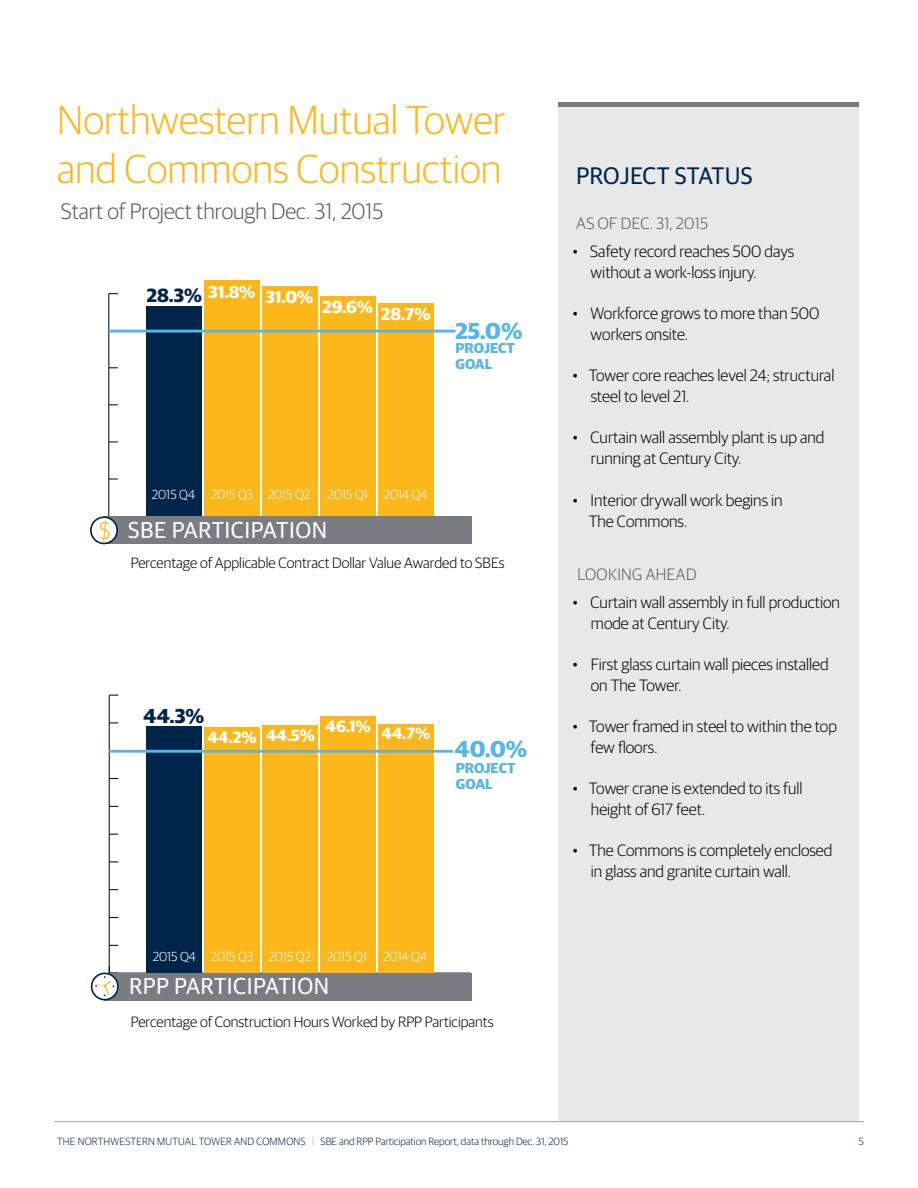
<style>
.page{position:relative;width:918px;height:1188px;background:#fff}
.page>*{position:absolute;margin:0;border:0;box-sizing:border-box;transform-origin:0 0}
.t1{font:300 40.5px/48.6px "Guardian Sans";color:#fdb71b}
.t2{font:24px "Guardian Sans";letter-spacing:.005em;color:#00254a}
.t3{font:23.1px "Guardian Sans";letter-spacing:.02em;color:#fff}
.t4{font:700 23.1px "Guardian Sans";color:#58b6e7}
.t5{font:300 22.5px "Guardian Sans";color:#58595b}
.t6{font:700 20.1px "Guardian Sans";color:#00254a}
.t7{font:700 19.2px "Guardian Sans";color:#00254a}
.t8{font:700 17.25px "Guardian Sans";color:#fff}
.t9{font:300 16.5px/21px "Guardian Sans";color:#000}
.t10{font:300 16.5px "Guardian Sans";letter-spacing:.02em;color:#58595b}
.t11{font:700 16.35px "Guardian Sans";letter-spacing:.01em;color:#fff}
.t12{font:300 15px "Guardian Sans";color:#000}
.t13{font:700 14.4px/15.3px "Guardian Sans";color:#58b6e7}
.t14{font:300 13.2px "Guardian Sans";letter-spacing:-.005em;color:#fff}
.t15{font:300 10.5px "Guardian Sans";color:#00254a}
.s1{color:#a0a3a8}
</style>
<div class="page">
<hr style="left:54px;top:1121px;width:810px;height:1px;background:#a0a3a8">
<div style="left:558px;top:107px;width:301px;height:1013px;background:#e7e8e8"></div>
<div style="left:558px;top:102px;width:301px;height:5px;background:#797d82"></div>
<hr style="left:109px;top:294px;width:1px;height:222px;background:#000">
<div style="left:378px;top:303px;width:55px;height:213px;background:#fdb71b"></div>
<div style="left:320px;top:297px;width:55px;height:219px;background:#fdb71b"></div>
<div style="left:262px;top:286px;width:55px;height:230px;background:#fdb71b"></div>
<div style="left:204px;top:280px;width:55px;height:236px;background:#fdb71b"></div>
<div style="left:146px;top:306px;width:55px;height:210px;background:#00254a"></div>
<hr style="left:109px;top:330px;width:346px;height:3px;background:#58b6e7">
<div style="left:104px;top:516px;width:367px;height:28px;background:#797d82"></div>
<svg style="left:91px;top:517px;width:26px;height:26px"></svg>
<div style="left:90px;top:516px;width:28px;height:28px;border:2px solid #00254a;border-radius:50%"></div>
<svg style="left:100px;top:521px;width:10px;height:20px"></svg>
<hr style="left:109px;top:695px;width:1px;height:278px;background:#000">
<div style="left:378px;top:725px;width:56px;height:248px;background:#fdb71b"></div>
<div style="left:321px;top:717px;width:55px;height:256px;background:#fdb71b"></div>
<div style="left:263px;top:726px;width:55px;height:247px;background:#fdb71b"></div>
<div style="left:205px;top:727px;width:55px;height:246px;background:#fdb71b"></div>
<div style="left:147px;top:727px;width:55px;height:246px;background:#00254a"></div>
<hr style="left:109px;top:750px;width:344px;height:3px;background:#58b6e7">
<div style="left:105px;top:973px;width:367px;height:27px;background:#797d82"></div>
<svg style="left:92px;top:973px;width:26px;height:27px"></svg>
<div style="left:91px;top:973px;width:28px;height:27px;border:2px solid #00254a;border-radius:50%"></div>
<svg style="left:95px;top:966px;width:23px;height:30px"></svg>
<h1 class="t1" style="left:57px;top:93px;width:450px">Northwestern Mutual Tower and Commons Construction</h1>
<h3 class="t5" style="left:61px;top:196px;width:324px">Start of Project through Dec. 31, 2015</h3>
<p class="t7" style="left:147px;top:280px;width:110px">28.3% <sup>31.8%</sup></p>
<p class="t8" style="left:266px;top:285px;width:49px">31.0%</p>
<p class="t8" style="left:323px;top:294px;width:52px">29.6%</p>
<p class="t8" style="left:381px;top:301px;width:51px">28.7%</p>
<h3 class="t4" style="left:455px;top:313px;width:68px">25.0%</h3>
<p class="t13" style="left:455px;top:339px;width:61px">PROJECT<br>GOAL</p>
<p class="t14" style="left:152px;top:486px;width:45px">2015 Q4</p>
<p class="t14" style="left:211px;top:486px;width:101px">2015 Q3 2015 Q2</p>
<p class="t14" style="left:328px;top:486px;width:102px">2015 Q1 2014 Q4</p>
<h3 class="t3" style="left:128px;top:514px;width:200px">SBE PARTICIPATION</h3>
<p class="t12" style="left:131px;top:552px;width:376px">Percentage of Applicable Contract Dollar Value Awarded to SBEs</p>
<p class="t6" style="left:144px;top:701px;width:62px">44.3%</p>
<p class="t11" style="left:207px;top:725px;width:51px">44.2%</p>
<p class="t11" style="left:266px;top:723px;width:51px">44.5%</p>
<p class="t11" style="left:326px;top:714px;width:47px">46.1%</p>
<p class="t11" style="left:381px;top:721px;width:50px">44.7%</p>
<h3 class="t4" style="left:455px;top:732px;width:74px">40.0%</h3>
<p class="t13" style="left:456px;top:759px;width:61px">PROJECT<br>GOAL</p>
<p class="t14" style="left:153px;top:947px;width:45px">2015 Q4</p>
<p class="t14" style="left:211px;top:947px;width:44px">2015 Q3</p>
<p class="t14" style="left:269px;top:947px;width:44px">2015 Q2</p>
<p class="t14" style="left:327px;top:947px;width:102px">2015 Q1 2014 Q4</p>
<h3 class="t3" style="left:129px;top:970px;width:202px">RPP PARTICIPATION</h3>
<p class="t12" style="left:131px;top:1011px;width:364px">Percentage of Construction Hours Worked by RPP Participants</p>
<h2 class="t2" style="left:576px;top:158px;width:178px">PROJECT STATUS</h2>
<p class="t10" style="left:576px;top:212px;width:133px">AS OF DEC. 31, 2015</p>
<p class="t9" style="left:591px;top:240px;width:205px;text-indent:-18px">• Safety record reaches 500 days without a work-loss injury.</p>
<p class="t9" style="left:591px;top:302px;width:230px;text-indent:-18px">• Workforce grows to more than 500 workers onsite.</p>
<p class="t9" style="left:591px;top:364px;width:245px;text-indent:-18px">• Tower core reaches level 24; structural steel to level 21.</p>
<p class="t9" style="left:591px;top:426px;width:235px;text-indent:-18px">• Curtain wall assembly plant is up and running at Century City.</p>
<p class="t9" style="left:589px;top:488px;width:195px;text-indent:-16px">• Interior drywall work begins in<br>The Commons.</p>
<p class="t10" style="left:577px;top:563px;width:121px">LOOKING AHEAD</p>
<p class="t9" style="left:591px;top:590px;width:251px;text-indent:-18px">• Curtain wall assembly in full production mode at Century City.</p>
<p class="t9" style="left:591px;top:652px;width:239px;text-indent:-18px">• First glass curtain wall pieces installed on The Tower.</p>
<p class="t9" style="left:591px;top:715px;width:248px;text-indent:-18px">• Tower framed in steel to within the top few floors.</p>
<p class="t9" style="left:591px;top:777px;width:213px;text-indent:-18px">• Tower crane is extended to its full height of 617 feet.</p>
<p class="t9" style="left:591px;top:839px;width:243px;text-indent:-18px">• The Commons is completely enclosed in glass and granite curtain wall.</p>
<p class="t15" style="left:57px;top:1134px;width:513px">THE NORTHWESTERN MUTUAL TOWER AND COMMONS <span class="s1">|</span> SBE and RPP Participation Report, data through Dec. 31, 2015</p>
<p class="t15" style="left:859px;top:1134px;width:7px">5</p>
</div>
